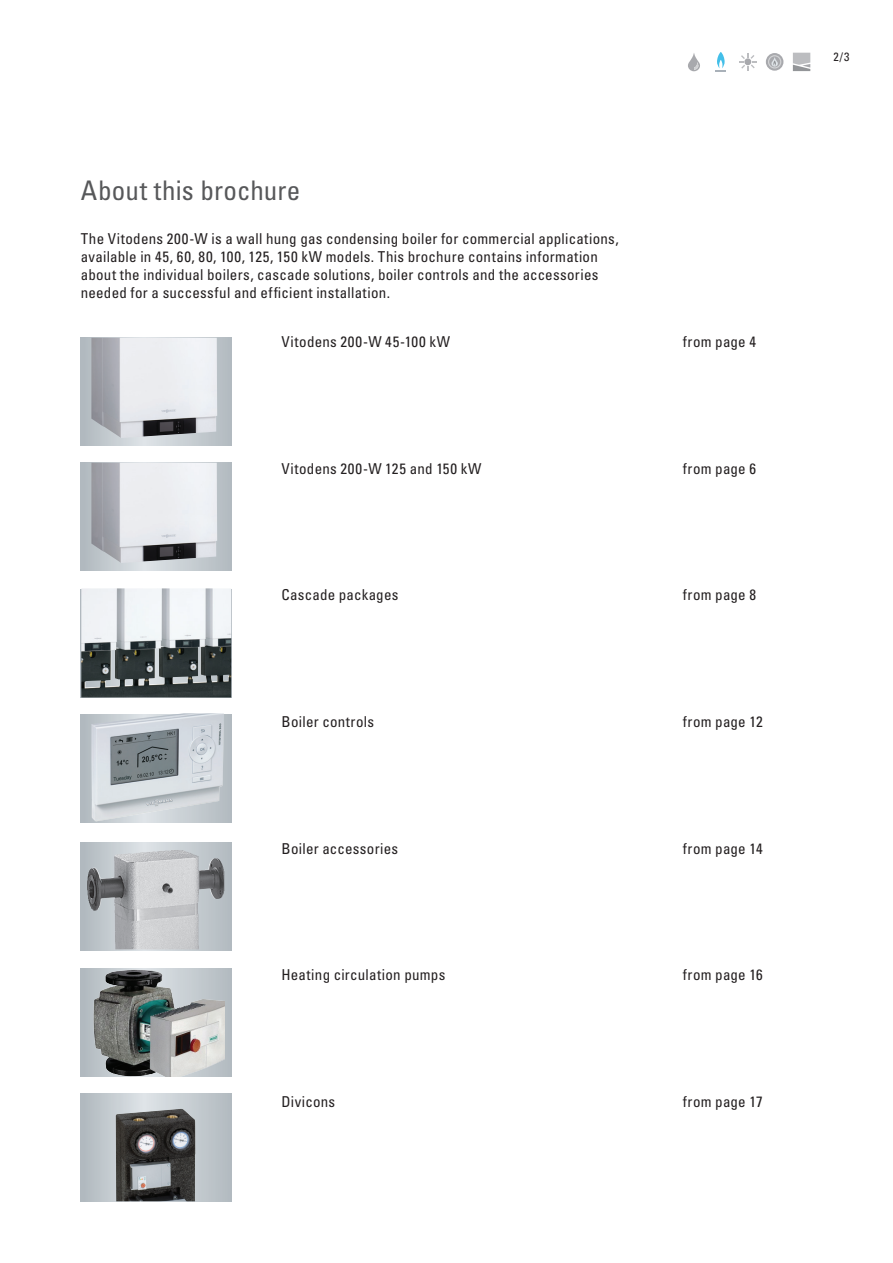
<style>
.page{position:relative;width:893px;height:1263px;background:#fff}
.page>*{position:absolute;margin:0;border:0;box-sizing:border-box;transform-origin:0 0}
.t1{font:condensed 27px "Univers";letter-spacing:.005em;color:#57585a}
.t2{font:condensed 15px/18px "Univers";letter-spacing:.02em;color:#231f20}
.t3{font:condensed 15px "Univers";letter-spacing:.04em;color:#231f20}
.t4{font:condensed 12px "Univers";color:#231f20}
</style>
<div class="page">
<div style="left:81px;top:968px;width:150px;height:108px;background:#b4bcc2"></div>
<svg style="left:81px;top:463px;width:150px;height:108px;background:#bbc2c7"></svg>
<div style="left:81px;top:714px;width:150px;height:108px;background:#b3bcc2"></div>
<img style="left:91px;top:463px;width:126px;height:100px">
<img style="left:91px;top:713px;width:133px;height:108px">
<svg style="left:81px;top:1094px;width:150px;height:108px;background:#bec5ca"></svg>
<svg style="left:81px;top:842px;width:150px;height:108px;background:#b9c0c5"></svg>
<img style="left:87px;top:850px;width:134px;height:99px">
<img style="left:93px;top:968px;width:131px;height:108px">
<svg style="left:81px;top:338px;width:150px;height:108px;background:#bbc2c7"></svg>
<img style="left:81px;top:588px;width:150px;height:109px">
<svg style="left:792px;top:52px;width:19px;height:20px"></svg>
<svg style="left:793px;top:53px;width:17px;height:18px"></svg>
<svg style="left:739px;top:53px;width:18px;height:18px"></svg>
<svg style="left:766px;top:53px;width:17px;height:18px"></svg>
<svg style="left:768px;top:55px;width:13px;height:14px"></svg>
<svg style="left:716px;top:52px;width:10px;height:20px"></svg>
<svg style="left:688px;top:53px;width:12px;height:18px"></svg>
<img style="left:91px;top:338px;width:126px;height:100px">
<img style="left:116px;top:1109px;width:79px;height:92px">
<h1 class="t1" style="left:81px;top:173px;width:221px">About this brochure</h1>
<p class="t2" style="left:81px;top:229px;width:539px">The Vitodens 200-W is a wall hung gas condensing boiler for commercial applications, available in 45, 60, 80, 100, 125, 150 kW models. This brochure contains information about the individual boilers, cascade solutions, boiler controls and the accessories needed for a successful and efficient installation.</p>
<p class="t3" style="left:281px;top:332px;width:170px">Vitodens 200-W 45-100 kW</p>
<p class="t2" style="left:683px;top:332px;width:75px">from page 4</p>
<p class="t2" style="left:281px;top:459px;width:201px">Vitodens 200-W 125 and 150 kW</p>
<p class="t2" style="left:683px;top:459px;width:75px">from page 6</p>
<p class="t2" style="left:281px;top:586px;width:118px">Cascade packages</p>
<p class="t2" style="left:683px;top:586px;width:75px">from page 8</p>
<p class="t2" style="left:281px;top:712px;width:94px">Boiler controls</p>
<p class="t2" style="left:683px;top:712px;width:81px">from page 12</p>
<p class="t2" style="left:281px;top:839px;width:118px">Boiler accessories</p>
<p class="t2" style="left:683px;top:839px;width:81px">from page 14</p>
<p class="t2" style="left:281px;top:966px;width:165px">Heating circulation pumps</p>
<p class="t2" style="left:683px;top:966px;width:81px">from page 16</p>
<p class="t2" style="left:281px;top:1092px;width:55px">Divicons</p>
<p class="t2" style="left:683px;top:1092px;width:81px">from page 17</p>
<p class="t4" style="left:833px;top:49px;width:18px">2/3</p>
</div>
